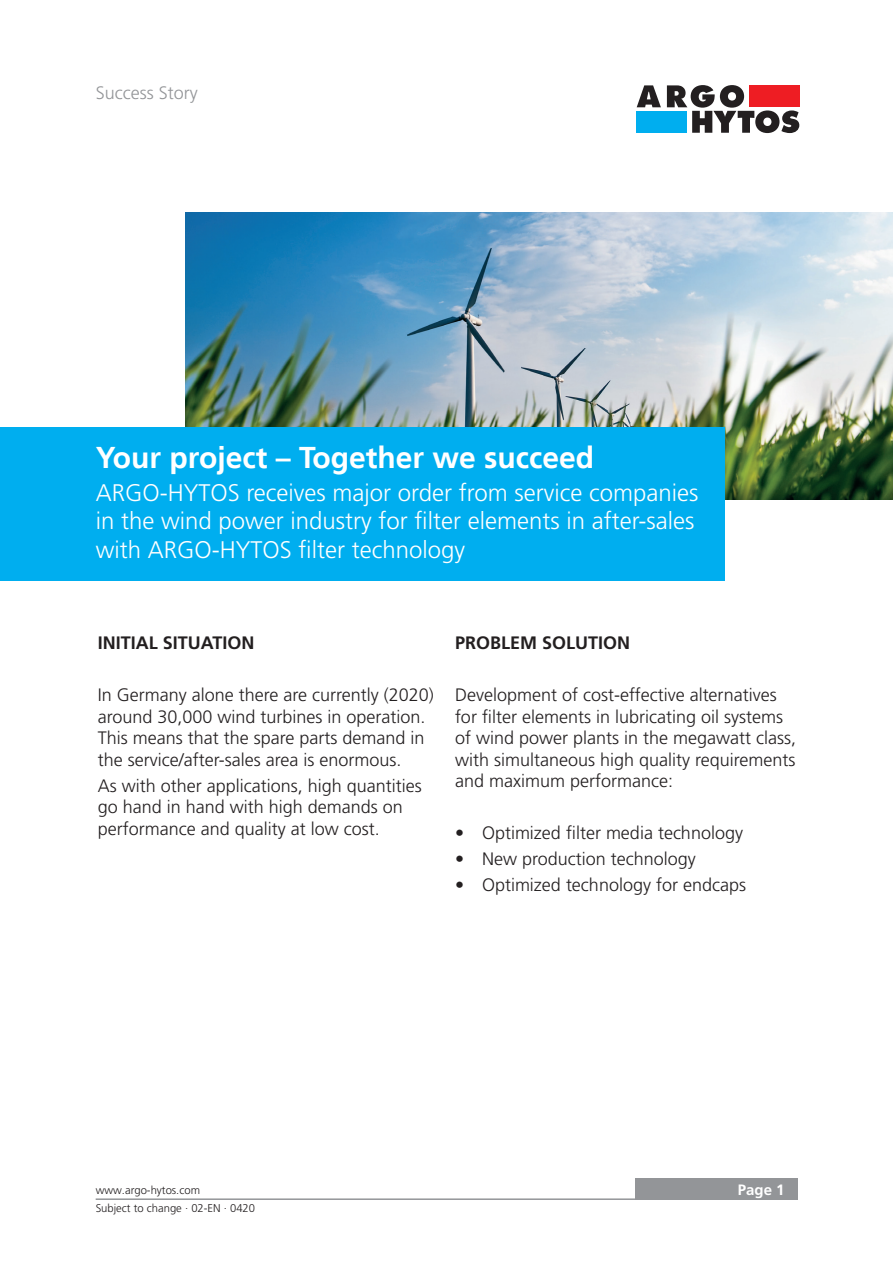
<style>
.page{position:relative;width:893px;height:1263px;background:#fff}
.page>*{position:absolute;margin:0;border:0;box-sizing:border-box;transform-origin:0 0}
.t1{font:700 30px "Frutiger LT";color:#fff}
.t2{font:300 24px/28.5px "Frutiger LT Pro";color:#fff}
.t3{font:300 18px/21.6px "Frutiger LT Pro";color:#231f20}
.t4{font:700 18px "Frutiger LT Pro";color:#231f20}
.t5{font:300 18px "Frutiger LT Pro";color:#939598}
.t6{font:700 15px "Frutiger LT Pro";color:#fff}
.t7{font:300 11.25px "Frutiger LT Pro";color:#231f20}
</style>
<div class="page">
<div style="left:635px;top:1179px;width:162px;height:21px;background:#939598"></div>
<hr style="left:96px;top:1198px;width:701px;height:2px;background:#939598">
<svg style="left:637px;top:85px;width:24px;height:22px"></svg>
<div style="left:637px;top:111px;width:50px;height:22px;background:#00aeef"></div>
<svg style="left:667px;top:85px;width:132px;height:48px"></svg>
<img style="left:185px;top:213px;width:708px;height:287px">
<div style="left:0;top:427px;width:724px;height:153px;background:#00aeef"></div>
<p class="t5" style="left:96px;top:82px;width:103px">Success Story</p>
<p class="t1" style="left:96px;top:440px;width:500px">Your project – Together we succeed</p>
<p class="t2" style="left:96px;top:478px;width:604px">ARGO-HYTOS receives major order from service companies in the wind power industry for filter elements in after-sales with ARGO-HYTOS filter technology</p>
<p class="t4" style="left:98px;top:632px;width:158px">INITIAL SITUATION</p>
<p class="t3" style="left:98px;top:684px;width:338px">In Germany alone there are currently (2020) around 30,000 wind turbines in operation.<br>This means that the spare parts demand in the service/after-sales area is enormous.</p>
<p class="t3" style="left:98px;top:775px;width:326px">As with other applications, high quantities go hand in hand with high demands on performance and quality at low cost.</p>
<p class="t4" style="left:455px;top:632px;width:177px">PROBLEM SOLUTION</p>
<p class="t3" style="left:455px;top:684px;width:343px">Development of cost-effective alternatives for filter elements in lubricating oil systems of wind power plants in the megawatt class, with simultaneous high quality requirements and maximum performance:</p>
<p class="t3" style="left:455px;top:822px;width:289px">• Optimized filter media technology</p>
<p class="t3" style="left:455px;top:848px;width:242px">• New production technology</p>
<p class="t3" style="left:455px;top:874px;width:293px">• Optimized technology for endcaps</p>
<p class="t7" style="left:96px;top:1184px;width:106px">www.argo-hytos.com</p>
<p class="t6" style="left:738px;top:1181px;width:48px">Page 1</p>
<p class="t7" style="left:96px;top:1202px;width:161px">Subject to change · 02-EN · 0420</p>
</div>
